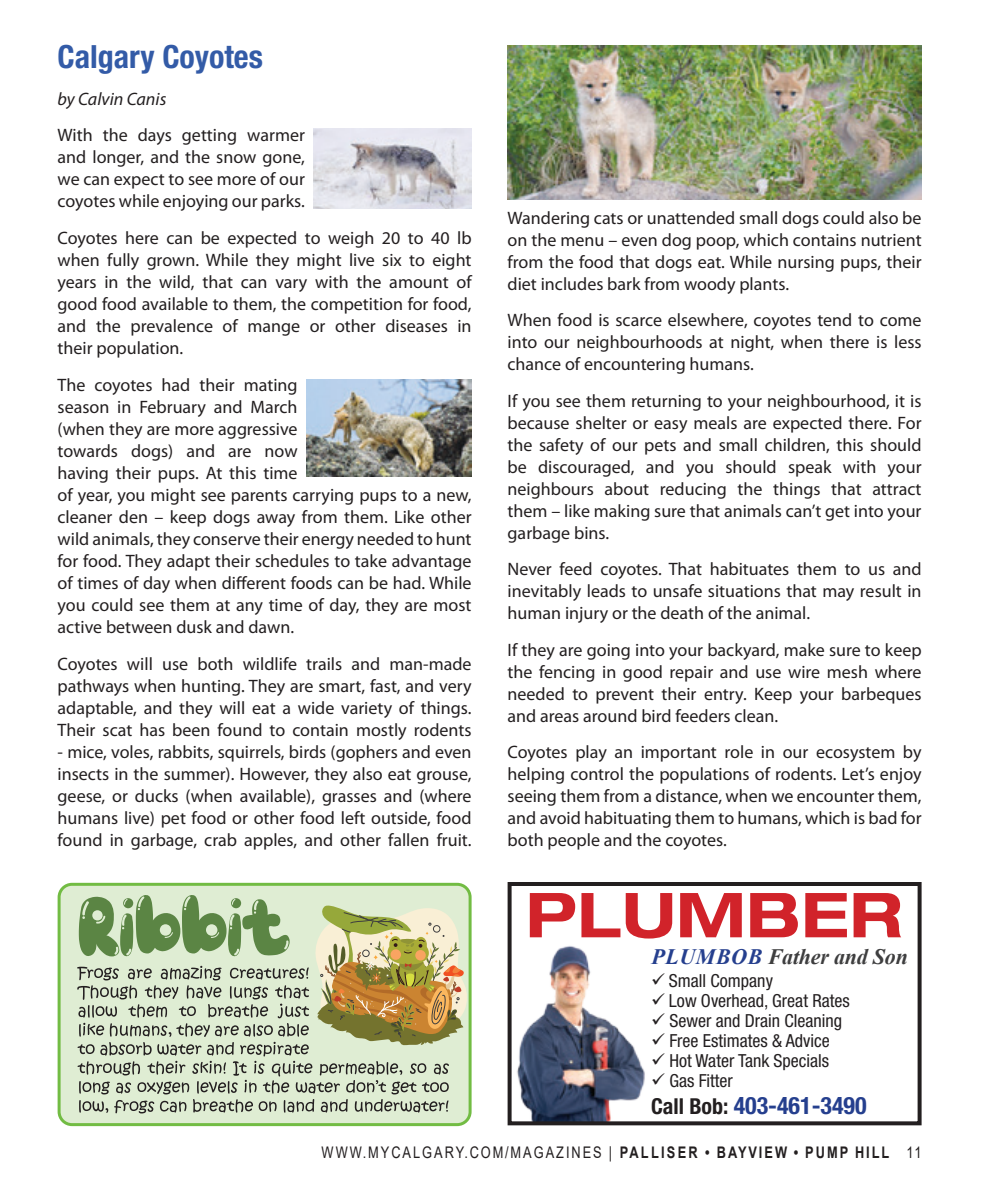
<style>
.page{position:relative;width:990px;height:1188px;background:#fff}
.page>*{position:absolute;margin:0;border:0;box-sizing:border-box;transform-origin:0 0}
.t1{font:700 expanded 62px "Helvetica Neue LT Std";color:#d1232a}
.In_Around_title{font:700 condensed 32px "Helvetica Neue LT Std";color:#335ba7}
.t2{font:700 condensed 24px "Helvetica Neue LT Std";color:#253f8e}
.t3{font:italic 700 22px "Times New Roman";letter-spacing:-.01em;color:#3e3e3f}
.Body_text{font:18px/22px "Myriad Pro";color:#231f20;text-align:justify}
.t4{font:condensed 18px "Helvetica Neue LT Std";color:#231f20}
.Body_text-2{font:italic 18px "Myriad Pro";color:#231f20}
.t5{font:16px "Arial";letter-spacing:.155em;color:#231f20;scale:.8 1}
.s1{color:#253f8e}
.s2{font-size:22px;color:#231f20}
.s3{font-weight:700}
</style>
<div class="page">
<img style="left:307px;top:379px;width:165px;height:98px">
<img style="left:314px;top:128px;width:158px;height:81px">
<img style="left:508px;top:46px;width:414px;height:153px">
<img style="left:517px;top:946px;width:128px;height:174px">
<div style="left:508px;top:882px;width:414px;height:243px;border:4px solid #231f20"></div>
<div style="left:59px;top:884px;width:411px;height:241px;background:#dfedd3;border-radius:13px"></div>
<div style="left:58px;top:883px;width:414px;height:243px;border:3px solid #72bc43;border-radius:13px"></div>
<svg style="left:77px;top:895px;width:390px;height:218px"></svg>
<p class="In_Around_title" style="left:58px;top:38px;width:207px">Calgary Coyotes</p>
<p class="Body_text-2" style="left:58px;top:88px;width:110px">by Calvin Canis</p>
<p class="Body_text" style="left:58px;top:124px;width:249px">With the days getting warmer and longer, and the snow gone, we can expect to see more of our coyotes while enjoying our parks.</p>
<p class="Body_text" style="left:58px;top:227px;width:416px">Coyotes here can be expected to weigh 20 to 40 lb when fully grown. While they might live six to eight years in the wild, that can vary with the amount of good food available to them, the competition for food, and the prevalence of mange or other diseases in their population.</p>
<p class="Body_text" style="left:58px;top:373px;width:416px;text-align:left">The coyotes had their mating<br>season in February and March<br>(when they are more aggressive<br>towards dogs) and are now<br>having their pups. At this time<br>of year, you might see parents carrying pups to a new, cleaner den – keep dogs away from them. Like other wild animals, they conserve their energy needed to hunt for food. They adapt their schedules to take advantage of times of day when different foods can be had. While you could see them at any time of day, they are most active between dusk and dawn.</p>
<p class="Body_text" style="left:58px;top:652px;width:416px">Coyotes will use both wildlife trails and man-made pathways when hunting. They are smart, fast, and very adaptable, and they will eat a wide variety of things.<br>Their scat has been found to contain mostly rodents</p>
<p class="Body_text" style="left:58px;top:740px;width:416px">- mice, voles, rabbits, squirrels, birds (gophers and even insects in the summer). However, they also eat grouse, geese, or ducks (when available), grasses and (where humans live) pet food or other food left outside, food found in garbage, crab apples, and other fallen fruit.</p>
<p class="Body_text" style="left:508px;top:207px;width:416px">Wandering cats or unattended small dogs could also be on the menu – even dog poop, which contains nutrient from the food that dogs eat. While nursing pups, their diet includes bark from woody plants.</p>
<p class="Body_text" style="left:508px;top:309px;width:416px">When food is scarce elsewhere, coyotes tend to come into our neighbourhoods at night, when there is less chance of encountering humans.</p>
<p class="Body_text" style="left:508px;top:389px;width:416px">If you see them returning to your neighbourhood, it is because shelter or easy meals are expected there. For the safety of our pets and small children, this should be discouraged, and you should speak with your neighbours about reducing the things that attract them – like making sure that animals can’t get into your garbage bins.</p>
<p class="Body_text" style="left:508px;top:558px;width:416px">Never feed coyotes. That habituates them to us and inevitably leads to unsafe situations that may result in human injury or the death of the animal.</p>
<p class="Body_text" style="left:508px;top:638px;width:416px">If they are going into your backyard, make sure to keep the fencing in good repair and use wire mesh where needed to prevent their entry. Keep your barbeques and areas around bird feeders clean.</p>
<p class="Body_text" style="left:508px;top:741px;width:416px">Coyotes play an important role in our ecosystem by helping control the populations of rodents. Let’s enjoy seeing them from a distance, when we encounter them, and avoid habituating them to humans, which is bad for both people and the coyotes.</p>
<p class="t1" style="left:526px;top:876px;width:378px">PLUMber</p>
<p class="t3" style="left:651px;top:941px;width:258px"><span class="s1">Plumbob</span> Father and Son</p>
<p class="t4" style="left:651px;top:971px;width:123px">✓ Small Company</p>
<p class="t4" style="left:651px;top:991px;width:200px">✓ Low Overhead, Great Rates</p>
<p class="t4" style="left:651px;top:1011px;width:193px">✓ Sewer and Drain Cleaning</p>
<p class="t4" style="left:651px;top:1031px;width:180px">✓ Free Estimates &amp; Advice</p>
<p class="t4" style="left:651px;top:1051px;width:180px">✓ Hot Water Tank Specials</p>
<p class="t4" style="left:651px;top:1071px;width:83px">✓ Gas Fitter</p>
<p class="t2" style="left:651px;top:1091px;width:217px"><span class="s2">Call Bob:</span> 403-461-3490</p>
<p class="t5" style="left:322px;top:1141px;width:751px">WWW.MYCALGARY.COM/MAGAZINES | <span class="s3">PALLISER • BAYVIEW • PUMP HILL</span> 11</p>
</div>
